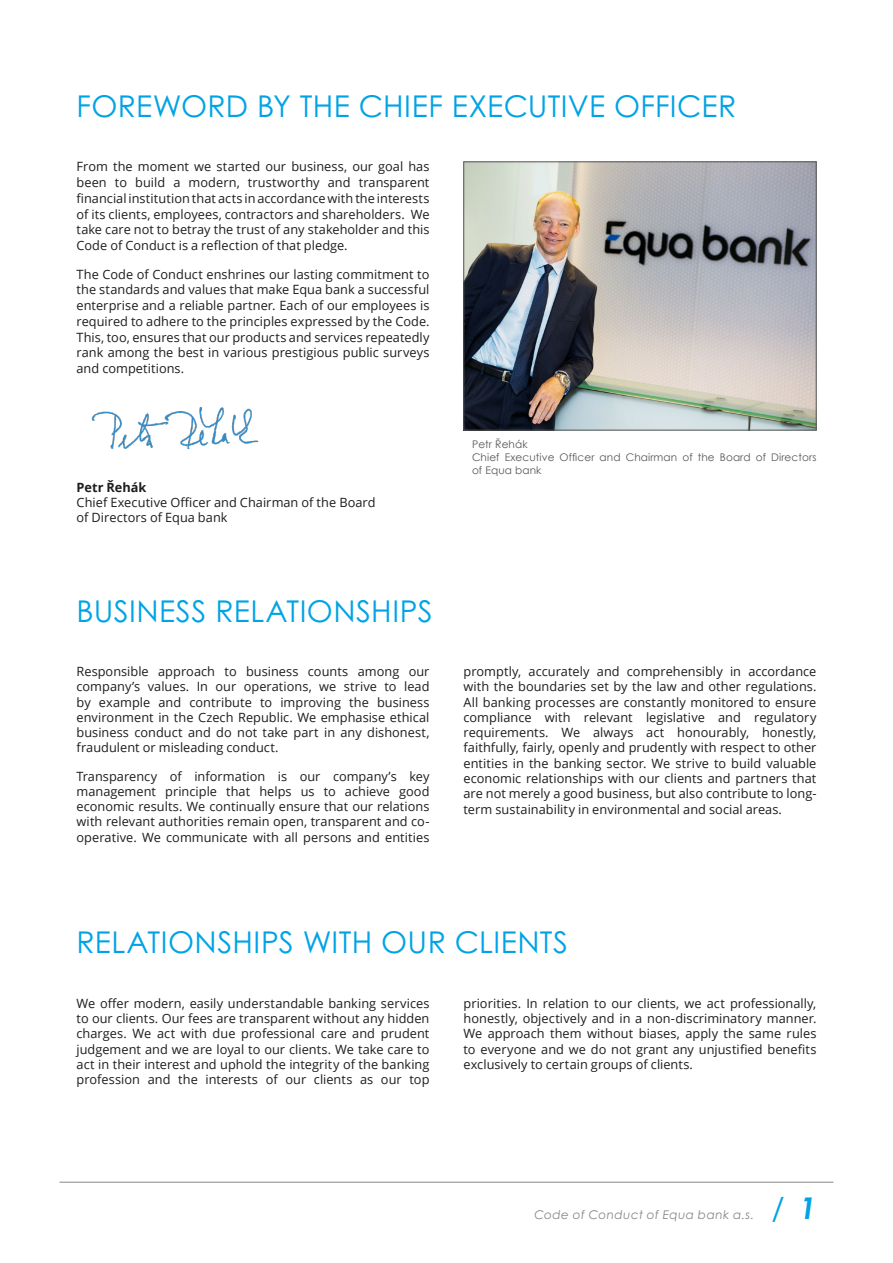
<style>
.page{position:relative;width:893px;height:1263px;background:#fff}
.page>*{position:absolute;margin:0;border:0;box-sizing:border-box;transform-origin:0 0}
._02_HEADLINE_I__Leve{font:30px "Century Gothic Pro";letter-spacing:.015em;color:#00a3e5}
.t1{font:italic 30px "Century Gothic Pro";color:#00a3e5}
._00_BODY{font:12.75px/15.3px "Open Sans";letter-spacing:.005em;color:#1d1d1b;text-align:justify}
.t2{font:italic 12px "Century Gothic Pro";letter-spacing:.035em;color:#878787}
.t3{font:10.5px/12.6px "Century Gothic";letter-spacing:.01em;color:#575756}
.s1{font-weight:700}
</style>
<div class="page">
<hr style="left:60px;top:1182px;width:773px;height:1px;background:#878787">
<img style="left:91px;top:407px;width:168px;height:42px">
<img style="left:465px;top:164px;width:349px;height:264px">
<div style="left:463px;top:162px;width:353px;height:268px;border:1px solid #575756"></div>
<p class="_02_HEADLINE_I__Leve" style="left:77px;top:88px;width:661px">FOREWORD BY THE CHIEF EXECUTIVE OFFICER</p>
<p class="_00_BODY" style="left:77px;top:159px;width:354px;line-height:15.8px">From the moment we started our business, our goal has been to build a modern, trustworthy and transparent financial institution that acts in accordance with the interests of its clients, employees, contractors and shareholders. We take care not to betray the trust of any stakeholder and this Code of Conduct is a reflection of that pledge.</p>
<p class="_00_BODY" style="left:77px;top:266px;width:354px;line-height:15.8px">The Code of Conduct enshrines our lasting commitment to the standards and values that make Equa bank a successful enterprise and a reliable partner. Each of our employees is required to adhere to the principles expressed by the Code.<br>This, too, ensures that our products and services repeatedly rank among the best in various prestigious public surveys and competitions.</p>
<p class="_00_BODY" style="left:77px;top:479px;width:301px;text-align:left"><span class="s1">Petr Řehák<br></span>Chief Executive Officer and Chairman of the Board of Directors of Equa bank</p>
<p class="_02_HEADLINE_I__Leve" style="left:77px;top:593px;width:358px">BUSINESS RELATIONSHIPS</p>
<p class="_00_BODY" style="left:77px;top:663px;width:354px">Responsible approach to business counts among our company’s values. In our operations, we strive to lead by example and contribute to improving the business environment in the Czech Republic. We emphasise ethical business conduct and do not take part in any dishonest, fraudulent or misleading conduct.</p>
<p class="_00_BODY" style="left:77px;top:768px;width:354px">Transparency of information is our company’s key management principle that helps us to achieve good economic results. We continually ensure that our relations with relevant authorities remain open, transparent and co&shy;operative. We communicate with all persons and entities</p>
<p class="t3" style="left:472px;top:438px;width:57px">Petr Řehák</p>
<p class="t3" style="left:472px;top:451px;width:346px">Chief Executive Officer and Chairman of the Board of Directors of Equa bank</p>
<p class="_00_BODY" style="left:463px;top:663px;width:354px">promptly, accurately and comprehensibly in accordance with the boundaries set by the law and other regulations.<br>All banking processes are constantly monitored to ensure compliance with relevant legislative and regulatory requirements. We always act honourably, honestly, faithfully, fairly, openly and prudently with respect to other entities in the banking sector. We strive to build valuable economic relationships with our clients and partners that are not merely a good business, but also contribute to long&shy;term sustainability in environmental and social areas.</p>
<p class="_02_HEADLINE_I__Leve" style="left:77px;top:924px;width:493px">RELATIONSHIPS WITH OUR CLIENTS</p>
<p class="_00_BODY" style="left:77px;top:995px;width:354px">We offer modern, easily understandable banking services to our clients. Our fees are transparent without any hidden charges. We act with due professional care and prudent judgement and we are loyal to our clients. We take care to act in their interest and uphold the integrity of the banking profession and the interests of our clients as our top</p>
<p class="_00_BODY" style="left:463px;top:995px;width:354px">priorities. In relation to our clients, we act professionally, honestly, objectively and in a non-discriminatory manner.<br>We approach them without biases, apply the same rules to everyone and we do not grant any unjustified benefits exclusively to certain groups of clients.</p>
<p class="t2" style="left:534px;top:1208px;width:221px">Code of Conduct of Equa bank a.s.</p>
<p class="t1" style="left:771px;top:1191px;width:46px">/ <span class="s1">1</span></p>
</div>
